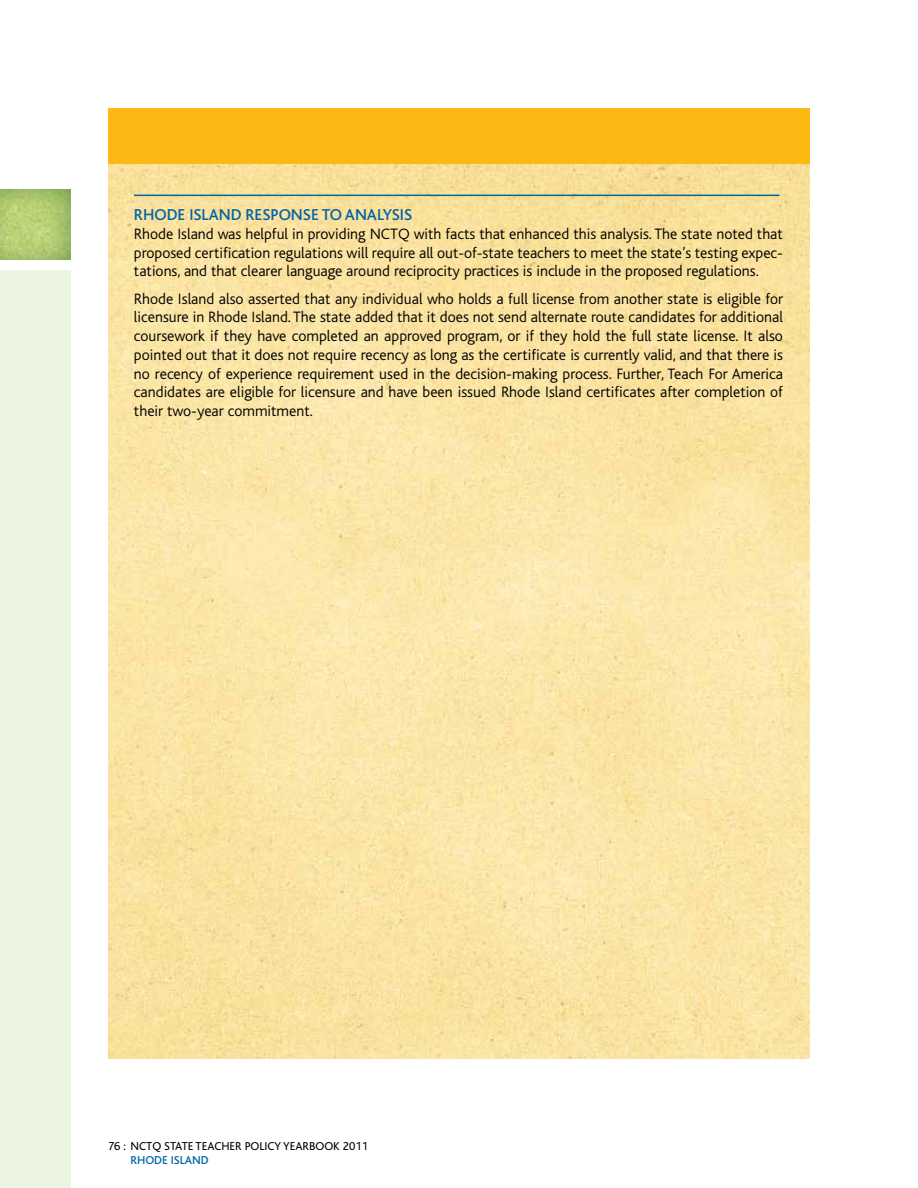
<style>
.page{position:relative;width:918px;height:1188px;background:#fff}
.page>*{position:absolute;margin:0;border:0;box-sizing:border-box;transform-origin:0 0}
.t1{font:500 16.5px "Bliss";color:#0065a4}
.t2{font:300 15.75px/18.8px "Bliss";color:#000;text-align:justify}
.t3{font:12px "Bliss";color:#000}
.t4{font:500 12px "Bliss";color:#0065a4}
</style>
<div class="page">
<div style="left:0;top:270px;width:70px;height:918px;background:#ecf5e1"></div>
<img style="left:0;top:189px;width:70px;height:70px">
<img style="left:108px;top:163px;width:702px;height:895px">
<div style="left:108px;top:108px;width:702px;height:55px;background:#fdb913"></div>
<hr style="left:134px;top:195px;width:645px;height:1px;background:#0065a4">
<p class="t1" style="left:134px;top:206px;width:280px">RHODE ISLAND RESPONSE TO ANALYSIS</p>
<p class="t2" style="left:134px;top:225px;width:650px">Rhode Island was helpful in providing NCTQ with facts that enhanced this analysis. The state noted that proposed certification regulations will require all out-of-state teachers to meet the state’s testing expec&shy;tations, and that clearer language around reciprocity practices is include in the proposed regulations.</p>
<p class="t2" style="left:134px;top:289px;width:651px">Rhode Island also asserted that any individual who holds a full license from another state is eligible for licensure in Rhode Island. The state added that it does not send alternate route candidates for additional coursework if they have completed an approved program, or if they hold the full state license. It also pointed out that it does not require recency as long as the certificate is currently valid, and that there is no recency of experience requirement used in the decision-making process. Further, Teach For America candidates are eligible for licensure and have been issued Rhode Island certificates after completion of their two-year commitment.</p>
<p class="t3" style="left:108px;top:1140px;width:261px">76 : NCTQ STATE TEACHER POLICY YEARBOOK 2011</p>
<p class="t4" style="left:130px;top:1154px;width:80px">RHODE ISLAND</p>
</div>
